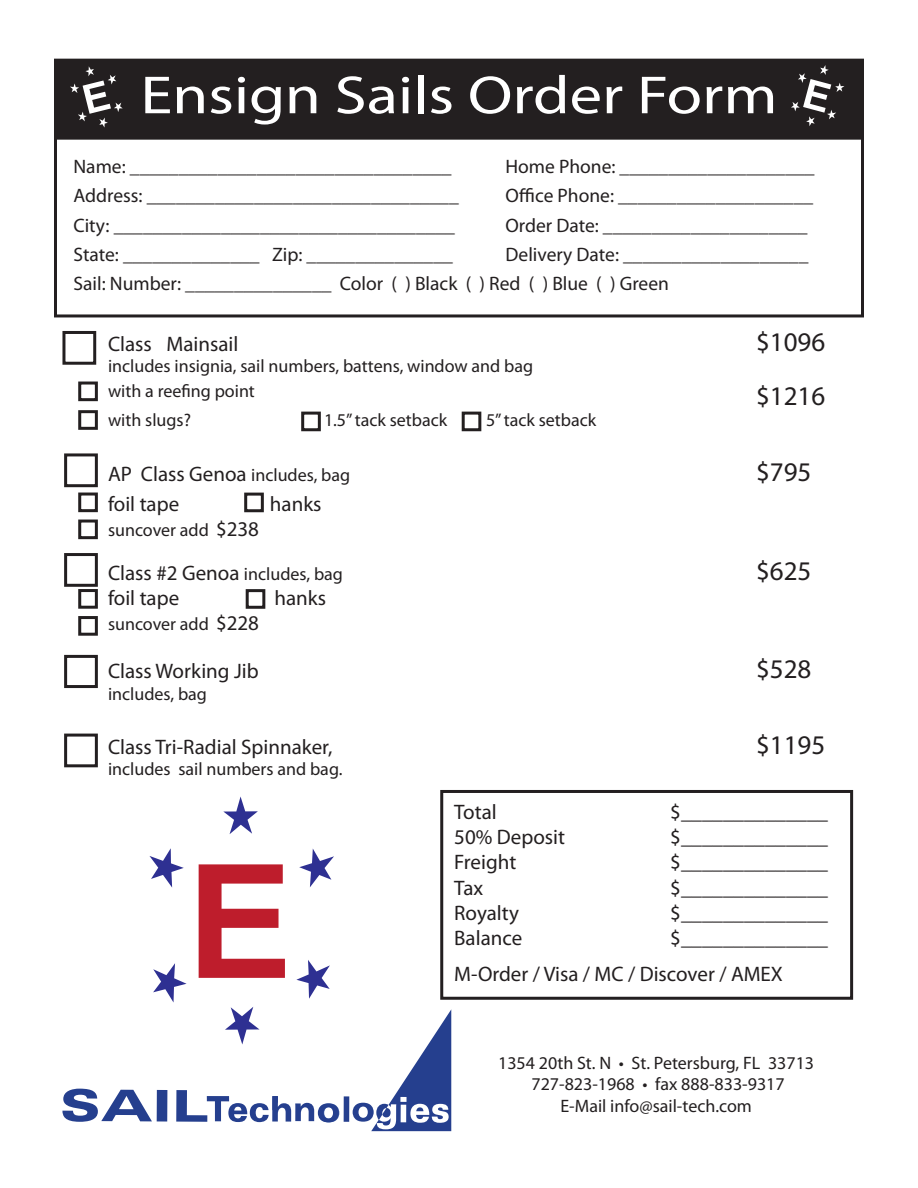
<style>
.page{position:relative;width:918px;height:1188px;background:#fff}
.page>*{position:absolute;margin:0;border:0;box-sizing:border-box;transform-origin:0 0}
.t1{font:54px "Myriad Pro";color:#fff;scale:1.2 1}
.t2{font:27px "Myriad Pro";color:#231f20}
.t3{font:21px "Myriad Pro";color:#231f20}
.t4{font:19.5px "Myriad Pro";color:#231f20}
.t5{font:18px "Myriad Pro";color:#231f20}
.s1{font-size:18px}
.s2{font-size:21px}
</style>
<div class="page">
<div style="left:54px;top:62px;width:810px;height:255px;border:3px solid #231f20"></div>
<div style="left:55px;top:59px;width:808px;height:80px;background:#231f20"></div>
<div style="left:54px;top:59px;width:810px;height:81px;border:2px solid #231f20"></div>
<div style="left:62px;top:331px;width:34px;height:34px;border:3px solid #231f20"></div>
<div style="left:64px;top:453px;width:34px;height:34px;border:3px solid #231f20"></div>
<div style="left:64px;top:553px;width:34px;height:34px;border:3px solid #231f20"></div>
<div style="left:440px;top:790px;width:413px;height:210px;border:3px solid #231f20"></div>
<div style="left:64px;top:734px;width:34px;height:33px;border:3px solid #231f20"></div>
<div style="left:64px;top:655px;width:34px;height:33px;border:3px solid #231f20"></div>
<div style="left:78px;top:382px;width:20px;height:19px;border:3px solid #231f20"></div>
<div style="left:78px;top:410px;width:20px;height:20px;border:3px solid #231f20"></div>
<div style="left:301px;top:412px;width:20px;height:19px;border:3px solid #231f20"></div>
<div style="left:462px;top:412px;width:19px;height:19px;border:3px solid #231f20"></div>
<div style="left:78px;top:493px;width:20px;height:19px;border:3px solid #231f20"></div>
<div style="left:244px;top:493px;width:20px;height:19px;border:3px solid #231f20"></div>
<div style="left:78px;top:520px;width:20px;height:19px;border:3px solid #231f20"></div>
<div style="left:78px;top:589px;width:20px;height:20px;border:3px solid #231f20"></div>
<div style="left:78px;top:616px;width:20px;height:20px;border:3px solid #231f20"></div>
<div style="left:246px;top:589px;width:19px;height:20px;border:3px solid #231f20"></div>
<svg style="left:62px;top:1089px;width:90px;height:33px"></svg>
<div style="left:157px;top:1090px;width:10px;height:32px;background:#253f8e"></div>
<div style="left:344px;top:1096px;width:5px;height:26px;background:#253f8e"></div>
<svg style="left:176px;top:1090px;width:163px;height:32px"></svg>
<svg style="left:353px;top:1010px;width:98px;height:121px"></svg>
<svg style="left:223px;top:796px;width:35px;height:38px"></svg>
<svg style="left:225px;top:1007px;width:35px;height:38px"></svg>
<svg style="left:299px;top:849px;width:35px;height:38px"></svg>
<svg style="left:296px;top:960px;width:34px;height:39px"></svg>
<svg style="left:153px;top:963px;width:34px;height:40px"></svg>
<svg style="left:149px;top:848px;width:35px;height:40px"></svg>
<svg style="left:199px;top:864px;width:86px;height:114px"></svg>
<svg style="left:70px;top:66px;width:53px;height:62px"></svg>
<svg style="left:791px;top:65px;width:53px;height:61px"></svg>
<p class="t1" style="left:140px;top:62px;width:532px">Ensign Sails Order Form</p>
<p class="t4" style="left:74px;top:155px;width:380px">Name: _________________________________</p>
<p class="t4" style="left:506px;top:155px;width:311px">Home Phone: ____________________</p>
<p class="t4" style="left:74px;top:184px;width:387px">Address: ________________________________</p>
<p class="t4" style="left:506px;top:184px;width:309px">Office Phone: ____________________</p>
<p class="t4" style="left:74px;top:213px;width:383px">City: ___________________________________</p>
<p class="t4" style="left:506px;top:213px;width:304px">Order Date: _____________________</p>
<p class="t4" style="left:74px;top:242px;width:381px">State: ______________ Zip: _______________</p>
<p class="t4" style="left:506px;top:242px;width:304px">Delivery Date: ___________________</p>
<p class="t4" style="left:74px;top:272px;width:597px">Sail: Number: _______________ Color ( ) Black ( ) Red ( ) Blue ( ) Green</p>
<p class="t3" style="left:108px;top:331px;width:132px">Class Mainsail</p>
<p class="t2" style="left:756px;top:325px;width:71px">$1096</p>
<p class="t5" style="left:108px;top:355px;width:427px">includes insignia, sail numbers, battens, window and bag</p>
<p class="t5" style="left:108px;top:380px;width:148px">with a reefing point</p>
<p class="t2" style="left:756px;top:379px;width:71px">$1216</p>
<p class="t5" style="left:108px;top:409px;width:85px">with slugs?</p>
<p class="t5" style="left:324px;top:409px;width:125px">1.5” tack setback</p>
<p class="t5" style="left:486px;top:409px;width:112px">5” tack setback</p>
<p class="t3" style="left:108px;top:461px;width:244px">AP Class Genoa <span class="s1">includes, bag</span></p>
<p class="t2" style="left:756px;top:456px;width:57px">$795</p>
<p class="t3" style="left:108px;top:491px;width:73px">foil tape</p>
<p class="t3" style="left:270px;top:491px;width:53px">hanks</p>
<p class="t5" style="left:108px;top:519px;width:153px">suncover add <span class="s2">$238</span></p>
<p class="t3" style="left:108px;top:560px;width:237px">Class #2 Genoa <span class="s1">includes, bag</span></p>
<p class="t2" style="left:756px;top:554px;width:57px">$625</p>
<p class="t3" style="left:108px;top:585px;width:73px">foil tape</p>
<p class="t3" style="left:274px;top:585px;width:53px">hanks</p>
<p class="t5" style="left:108px;top:613px;width:153px">suncover add <span class="s2">$228</span></p>
<p class="t3" style="left:108px;top:658px;width:152px">Class Working Jib</p>
<p class="t2" style="left:756px;top:652px;width:57px">$528</p>
<p class="t5" style="left:108px;top:682px;width:101px">includes, bag</p>
<p class="t3" style="left:108px;top:734px;width:226px">Class Tri-Radial Spinnaker,</p>
<p class="t2" style="left:756px;top:728px;width:71px">$1195</p>
<p class="t5" style="left:108px;top:758px;width:236px">includes sail numbers and bag.</p>
<p class="t3" style="left:454px;top:799px;width:44px">Total</p>
<p class="t3" style="left:670px;top:799px;width:159px">$______________</p>
<p class="t3" style="left:454px;top:824px;width:112px">50% Deposit</p>
<p class="t3" style="left:670px;top:824px;width:159px">$______________</p>
<p class="t3" style="left:454px;top:849px;width:64px">Freight</p>
<p class="t3" style="left:670px;top:849px;width:159px">$______________</p>
<p class="t3" style="left:454px;top:875px;width:30px">Tax</p>
<p class="t3" style="left:670px;top:875px;width:159px">$______________</p>
<p class="t3" style="left:454px;top:900px;width:66px">Royalty</p>
<p class="t3" style="left:670px;top:900px;width:159px">$______________</p>
<p class="t3" style="left:454px;top:925px;width:70px">Balance</p>
<p class="t3" style="left:670px;top:925px;width:159px">$______________</p>
<p class="t3" style="left:454px;top:961px;width:330px">M-Order / Visa / MC / Discover / AMEX</p>
<p class="t5" style="left:498px;top:1051px;width:318px">1354 20th St. N • St. Petersburg, FL 33713</p>
<p class="t5" style="left:532px;top:1073px;width:255px">727-823-1968 • fax 888-833-9317</p>
<p class="t5" style="left:560px;top:1095px;width:193px">E-Mail info@sail-tech.com</p>
</div>
